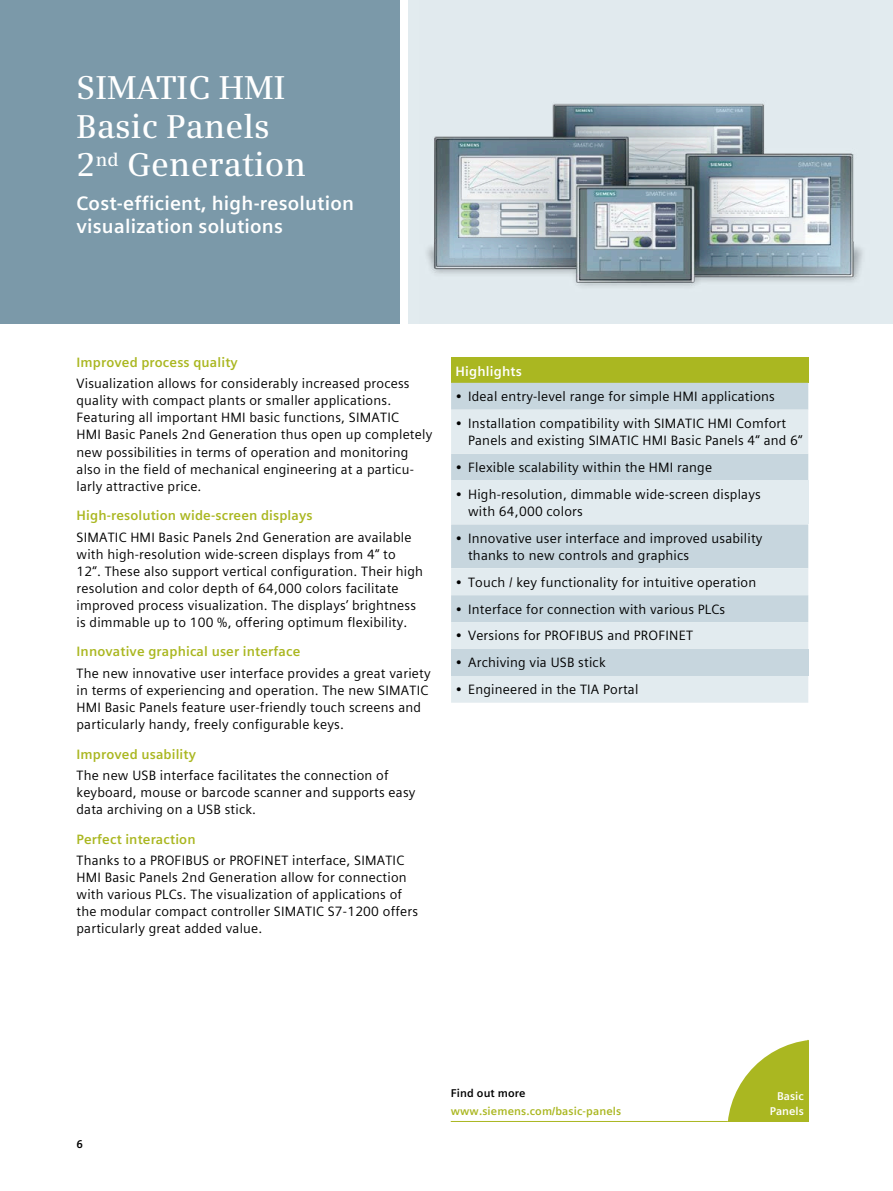
<style>
.page{position:relative;width:893px;height:1191px;background:#fff}
.page>*{position:absolute;margin:0;border:0;box-sizing:border-box;transform-origin:0 0}
.t1{font:600 33px/38.2px "Siemens Serif";letter-spacing:.005em;color:#fff}
.t2{font:700 19.5px/23.4px "Siemens Sans Global";letter-spacing:.01em;color:#fff}
.t3{font:13.5px/17px "Siemens Sans Global";letter-spacing:.015em;color:#000}
.t4{font:700 13.5px "Siemens Sans Global";letter-spacing:.01em;color:#aab721}
.t5{font:700 13.5px "Siemens Sans Global";letter-spacing:.015em;color:#fff}
.t6{font:700 11.25px "Siemens Sans Global";letter-spacing:.01em;color:#aab721}
.t7{font:700 11.25px "Siemens Sans Global";letter-spacing:.01em;color:#000}
.t8{font:700 11.25px "Siemens Sans Global";color:#fff}
</style>
<div class="page">
<div style="left:0;top:0;width:400px;height:323px;background:#7b99a9"></div>
<hr style="left:451px;top:1121px;width:276px;height:1px;background:#aab721">
<hr style="left:727px;top:1121px;width:81px;height:1px;background:#aab721">
<svg style="left:728px;top:1040px;width:80px;height:81px"></svg>
<div style="left:451px;top:357px;width:357px;height:26px;background:#aab721"></div>
<div style="left:451px;top:383px;width:357px;height:239px;background:#c7d6de"></div>
<svg style="left:451px;top:410px;width:357px;height:185px;background:#d4e0e6"></svg>
<div style="left:451px;top:480px;width:357px;height:44px;background:#e2ebef"></div>
<div style="left:451px;top:622px;width:357px;height:80px;background:#e2ebef"></div>
<div style="left:451px;top:649px;width:357px;height:27px;background:#c7d6de"></div>
<div style="left:408px;top:0;width:485px;height:323px;background:#e2ebef"></div>
<img style="left:427px;top:103px;width:436px;height:184px">
<h1 class="t1" style="left:77px;top:69px;width:231px">SIMATIC HMI<br>Basic Panels<br>2<sup>nd</sup> Generation</h1>
<h2 class="t2" style="left:77px;top:192px;width:279px">Cost-efficient, high-resolution visualization solutions</h2>
<p class="t4" style="left:77px;top:352px;width:163px">Improved process quality</p>
<p class="t3" style="left:77px;top:375px;width:357px">Visualization allows for considerably increased process quality with compact plants or smaller applications.<br>Featuring all important HMI basic functions, SIMATIC<br>HMI Basic Panels 2nd Generation thus open up completely new possibilities in terms of operation and monitoring also in the field of mechanical engineering at a particu&shy;larly attractive price.</p>
<p class="t4" style="left:77px;top:505px;width:238px">High-resolution wide-screen displays</p>
<p class="t3" style="left:77px;top:528px;width:348px">SIMATIC HMI Basic Panels 2nd Generation are available with high-resolution wide-screen displays from 4“ to 12“. These also support vertical configuration. Their high resolution and color depth of 64,000 colors facilitate improved process visualization. The displays’ brightness is dimmable up to 100 %, offering optimum flexibility.</p>
<p class="t4" style="left:77px;top:641px;width:225px">Innovative graphical user interface</p>
<p class="t3" style="left:77px;top:664px;width:356px">The new innovative user interface provides a great variety in terms of experiencing and operation. The new SIMATIC HMI Basic Panels feature user-friendly touch screens and particularly handy, freely configurable keys.</p>
<p class="t4" style="left:77px;top:743px;width:121px">Improved usability</p>
<p class="t3" style="left:77px;top:766px;width:340px">The new USB interface facilitates the connection of keyboard, mouse or barcode scanner and supports easy data archiving on a USB stick.</p>
<p class="t4" style="left:77px;top:828px;width:121px">Perfect interaction</p>
<p class="t3" style="left:77px;top:852px;width:343px">Thanks to a PROFIBUS or PROFINET interface, SIMATIC HMI Basic Panels 2nd Generation allow for connection with various PLCs. The visualization of applications of the modular compact controller SIMATIC S7-1200 offers particularly great added value.</p>
<p class="t5" style="left:455px;top:360px;width:68px">Highlights</p>
<p class="t3" style="left:455px;top:388px;width:321px">• Ideal entry-level range for simple HMI applications</p>
<p class="t3" style="left:468px;top:415px;width:336px;text-indent:-13px">• Installation compatibility with SIMATIC HMI Comfort<br>Panels and existing SIMATIC HMI Basic Panels 4“ and 6“</p>
<p class="t3" style="left:455px;top:459px;width:258px">• Flexible scalability within the HMI range</p>
<p class="t3" style="left:468px;top:486px;width:294px;text-indent:-13px">• High-resolution, dimmable wide-screen displays with 64,000 colors</p>
<p class="t3" style="left:468px;top:530px;width:296px;text-indent:-13px">• Innovative user interface and improved usability thanks to new controls and graphics</p>
<p class="t3" style="left:455px;top:573px;width:302px">• Touch / key functionality for intuitive operation</p>
<p class="t3" style="left:455px;top:600px;width:271px">• Interface for connection with various PLCs</p>
<p class="t3" style="left:455px;top:627px;width:239px">• Versions for PROFIBUS and PROFINET</p>
<p class="t3" style="left:455px;top:654px;width:152px">• Archiving via USB stick</p>
<p class="t3" style="left:455px;top:681px;width:185px">• Engineered in the TIA Portal</p>
<p class="t7" style="left:77px;top:1135px;width:8px">6</p>
<p class="t7" style="left:451px;top:1084px;width:76px">Find out more</p>
<p class="t8" style="left:777px;top:1087px;width:28px">Basic</p>
<p class="t6" style="left:451px;top:1103px;width:172px">www.siemens.com/basic-panels</p>
<p class="t8" style="left:770px;top:1102px;width:35px">Panels</p>
</div>
